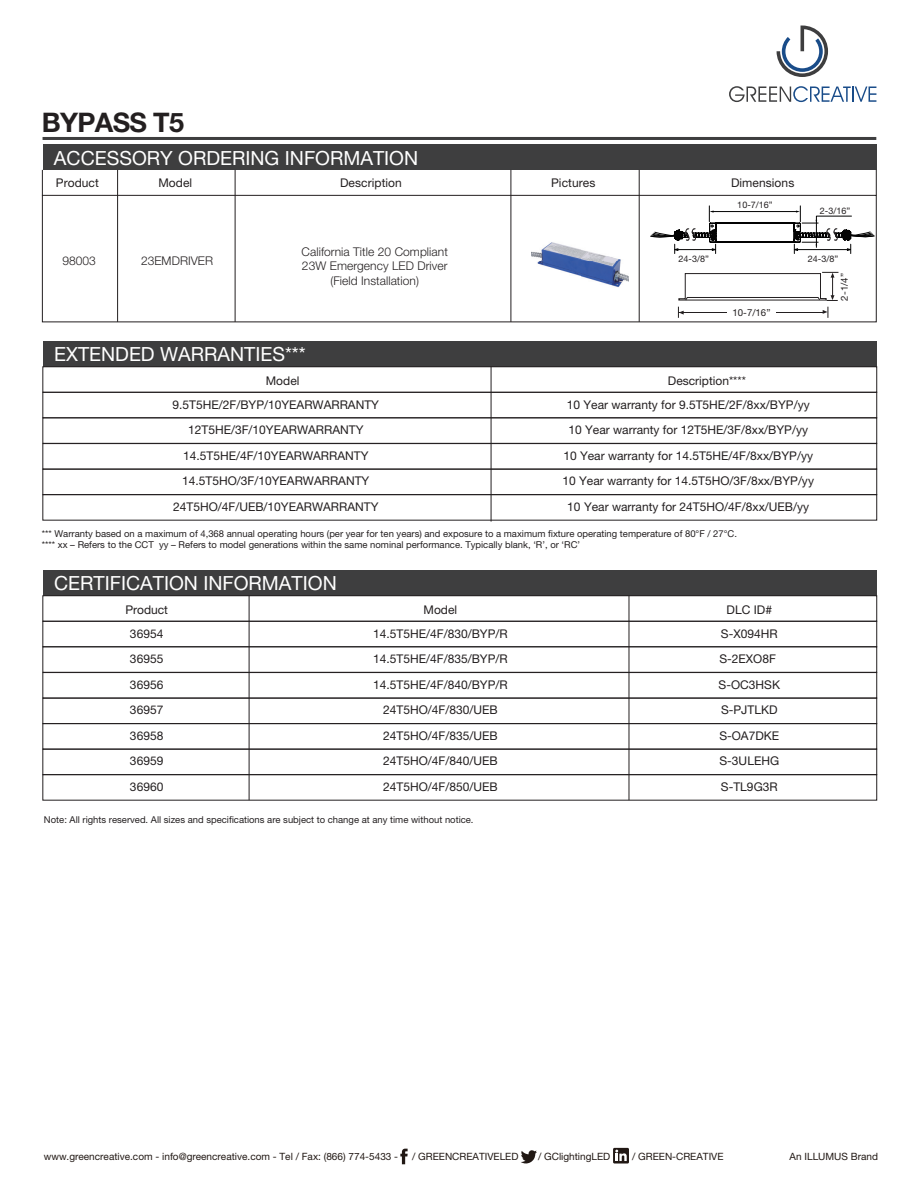
<style>
.page{position:relative;width:919px;height:1191px;background:#fff}
.page>*{position:absolute;margin:0;border:0;box-sizing:border-box;transform-origin:0 0}
.t1{font:700 27px "Helvetica Neue LT Pro";letter-spacing:-.025em;color:#231f20}
.t2{font:19.5px "Helvetica Neue LT Pro";color:#fff}
.t3{font:12px/25.5px "Helvetica Neue LT Pro";color:#231f20;text-align:center}
.t4{font:300 12px/14.4px "Helvetica Neue LT Pro";letter-spacing:.005em;color:#231f20;text-align:center}
.t5{font:10.05px "Helvetica Neue LT Pro";color:#211814}
.t6{font:9.6px "Helvetica Neue LT Pro";color:#231f20}
.t7{font:9.45px/11.4px "Helvetica Neue LT Pro";color:#231f20}
.t8{font:9px "Helvetica Neue LT Pro";color:#231f20}
</style>
<div class="page">
<svg style="left:776px;top:26px;width:52px;height:51px"></svg>
<svg style="left:729px;top:86px;width:147px;height:16px"></svg>
<hr style="left:43px;top:137px;width:833px;height:3px;background:#3e3e3f">
<svg style="left:400px;top:1148px;width:7px;height:16px"></svg>
<svg style="left:521px;top:1150px;width:16px;height:14px"></svg>
<div style="left:613px;top:1147px;width:16px;height:16px;background:#211814"></div>
<svg style="left:615px;top:1149px;width:11px;height:12px"></svg>
<div style="left:43px;top:144px;width:833px;height:26px;background:#3e3e3f"></div>
<div style="left:42px;top:195px;width:834px;height:127px;border:1px solid #231f20"></div>
<hr style="left:117px;top:170px;width:1px;height:152px;background:#231f20">
<svg style="left:42px;top:170px;width:1px;height:25px"></svg>
<svg style="left:875px;top:170px;width:1px;height:25px"></svg>
<hr style="left:235px;top:170px;width:1px;height:152px;background:#231f20">
<hr style="left:510px;top:170px;width:1px;height:152px;background:#231f20">
<hr style="left:639px;top:170px;width:1px;height:152px;background:#231f20">
<img style="left:531px;top:242px;width:97px;height:45px">
<svg style="left:604px;top:256px;width:12px;height:7px"></svg>
<hr style="left:776px;top:312px;width:49px;height:1px;background:#231f20">
<hr style="left:678px;top:312px;width:48px;height:1px;background:#231f20">
<svg style="left:678px;top:307px;width:5px;height:11px"></svg>
<svg style="left:822px;top:307px;width:6px;height:11px"></svg>
<svg style="left:678px;top:272px;width:160px;height:29px"></svg>
<svg style="left:650px;top:206px;width:225px;height:47px"></svg>
<div style="left:43px;top:341px;width:833px;height:26px;background:#3e3e3f"></div>
<div style="left:43px;top:366px;width:833px;height:26px;border:1px solid #231f20"></div>
<div style="left:43px;top:392px;width:833px;height:26px;border:1px solid #231f20"></div>
<div style="left:43px;top:417px;width:833px;height:26px;border:1px solid #231f20"></div>
<div style="left:43px;top:443px;width:833px;height:26px;border:1px solid #231f20"></div>
<div style="left:43px;top:469px;width:833px;height:26px;border:1px solid #231f20"></div>
<div style="left:43px;top:494px;width:833px;height:26px;border:1px solid #231f20"></div>
<hr style="left:491px;top:367px;width:1px;height:154px;background:#231f20">
<div style="left:43px;top:570px;width:833px;height:26px;background:#3e3e3f"></div>
<div style="left:43px;top:595px;width:833px;height:26px;border:1px solid #231f20"></div>
<div style="left:43px;top:621px;width:833px;height:26px;border:1px solid #231f20"></div>
<div style="left:43px;top:646px;width:833px;height:26px;border:1px solid #231f20"></div>
<div style="left:43px;top:672px;width:833px;height:26px;border:1px solid #231f20"></div>
<div style="left:43px;top:698px;width:833px;height:26px;border:1px solid #231f20"></div>
<div style="left:43px;top:723px;width:833px;height:26px;border:1px solid #231f20"></div>
<div style="left:43px;top:749px;width:833px;height:26px;border:1px solid #231f20"></div>
<div style="left:43px;top:774px;width:833px;height:26px;border:1px solid #231f20"></div>
<hr style="left:628px;top:596px;width:1px;height:204px;background:#231f20">
<hr style="left:249px;top:596px;width:1px;height:204px;background:#231f20">
<h1 class="t1" style="left:42px;top:105px;width:144px">BYPASS T5</h1>
<h2 class="t2" style="left:54px;top:145px;width:366px">ACCESSORY ORDERING INFORMATION</h2>
<p class="t3" style="left:56px;top:169px;width:45px">Product</p>
<p class="t3" style="left:158px;top:169px;width:35px">Model</p>
<p class="t3" style="left:340px;top:169px;width:63px">Description</p>
<p class="t3" style="left:551px;top:169px;width:46px">Pictures</p>
<p class="t3" style="left:731px;top:169px;width:65px">Dimensions</p>
<p class="t8" style="left:737px;top:199px;width:37px">10-7/16”</p>
<p class="t8" style="left:819px;top:205px;width:32px">2-3/16”</p>
<p class="t4" style="left:62px;top:253px;width:35px">98003</p>
<p class="t4" style="left:141px;top:253px;width:74px">23EMDRIVER</p>
<p class="t4" style="left:301px;top:244px;width:148px">California Title 20 Compliant<br>23W Emergency LED Driver (Field Installation)</p>
<h2 class="t2" style="left:54px;top:342px;width:253px">EXTENDED WARRANTIES***</h2>
<p class="t3" style="left:172px;top:368px;width:208px;line-height:23.9px;text-align:left;text-indent:93px">Model<br>9.5T5HE/2F/BYP/10YEARWARRANTY</p>
<p class="t3" style="left:173px;top:417px;width:207px">12T5HE/3F/10YEARWARRANTY<br>14.5T5HE/4F/10YEARWARRANTY<br>14.5T5HO/3F/10YEARWARRANTY<br>24T5HO/4F/UEB/10YEARWARRANTY</p>
<p class="t8" style="left:678px;top:253px;width:32px">24-3/8”</p>
<p class="t8" style="left:807px;top:253px;width:32px">24-3/8”</p>
<p class="t6" style="left:732px;top:306px;width:39px">10-7/16”</p>
<p class="t3" style="left:667px;top:368px;width:80px">Description****</p>
<p class="t3" style="left:562px;top:391px;width:253px">10 Year warranty for 9.5T5HE/2F/8xx/BYP/yy 10 Year warranty for 12T5HE/3F/8xx/BYP/yy 10 Year warranty for 14.5T5HE/4F/8xx/BYP/yy 10 Year warranty for 14.5T5HO/3F/8xx/BYP/yy 10 Year warranty for 24T5HO/4F/8xx/UEB/yy</p>
<p class="t6" style="left:838px;top:300px;width:29px;rotate:-90deg">2-1/4”</p>
<p class="t7" style="left:42px;top:527px;width:696px">*** Warranty based on a maximum of 4,368 annual operating hours (per year for ten years) and exposure to a maximum fixture operating temperature of 80°F / 27°C. **** xx – Refers to the CCT yy – Refers to model generations within the same nominal performance. Typically blank, ‘R’, or ‘RC’</p>
<h2 class="t2" style="left:54px;top:571px;width:284px">CERTIFICATION INFORMATION</h2>
<p class="t3" style="left:125px;top:597px;width:44px;line-height:23.9px">Product<br>36954</p>
<p class="t3" style="left:130px;top:646px;width:35px;text-align:justify">36955<br>36956<br>36957<br>36958<br>36959<br>36960</p>
<p class="t3" style="left:373px;top:597px;width:136px;line-height:23.9px">Model<br>14.5T5HE/4F/830/BYP/R</p>
<p class="t3" style="left:373px;top:646px;width:136px">14.5T5HE/4F/835/BYP/R<br>14.5T5HE/4F/840/BYP/R<br>24T5HO/4F/830/UEB<br>24T5HO/4F/835/UEB<br>24T5HO/4F/840/UEB<br>24T5HO/4F/850/UEB</p>
<p class="t7" style="left:44px;top:814px;width:431px">Note: All rights reserved. All sizes and specifications are subject to change at any time without notice.</p>
<p class="t3" style="left:726px;top:596px;width:47px">DLC ID#</p>
<p class="t3" style="left:718px;top:620px;width:63px;text-align:left">S-X094HR<br>S-2EXO8F<br>S-OC3HSK<br>S-PJTLKD<br>S-OA7DKE<br>S-3ULEHG<br>S-TL9G3R</p>
<p class="t5" style="left:44px;top:1150px;width:356px">www.greencreative.com - info@greencreative.com - Tel / Fax: (866) 774-5433 -</p>
<p class="t5" style="left:412px;top:1150px;width:108px">/ GREENCREATIVELED</p>
<p class="t5" style="left:538px;top:1150px;width:74px">/ GClightingLED</p>
<p class="t5" style="left:632px;top:1150px;width:93px">/ GREEN-CREATIVE</p>
<p class="t5" style="left:789px;top:1150px;width:90px">An ILLUMUS Brand</p>
</div>
